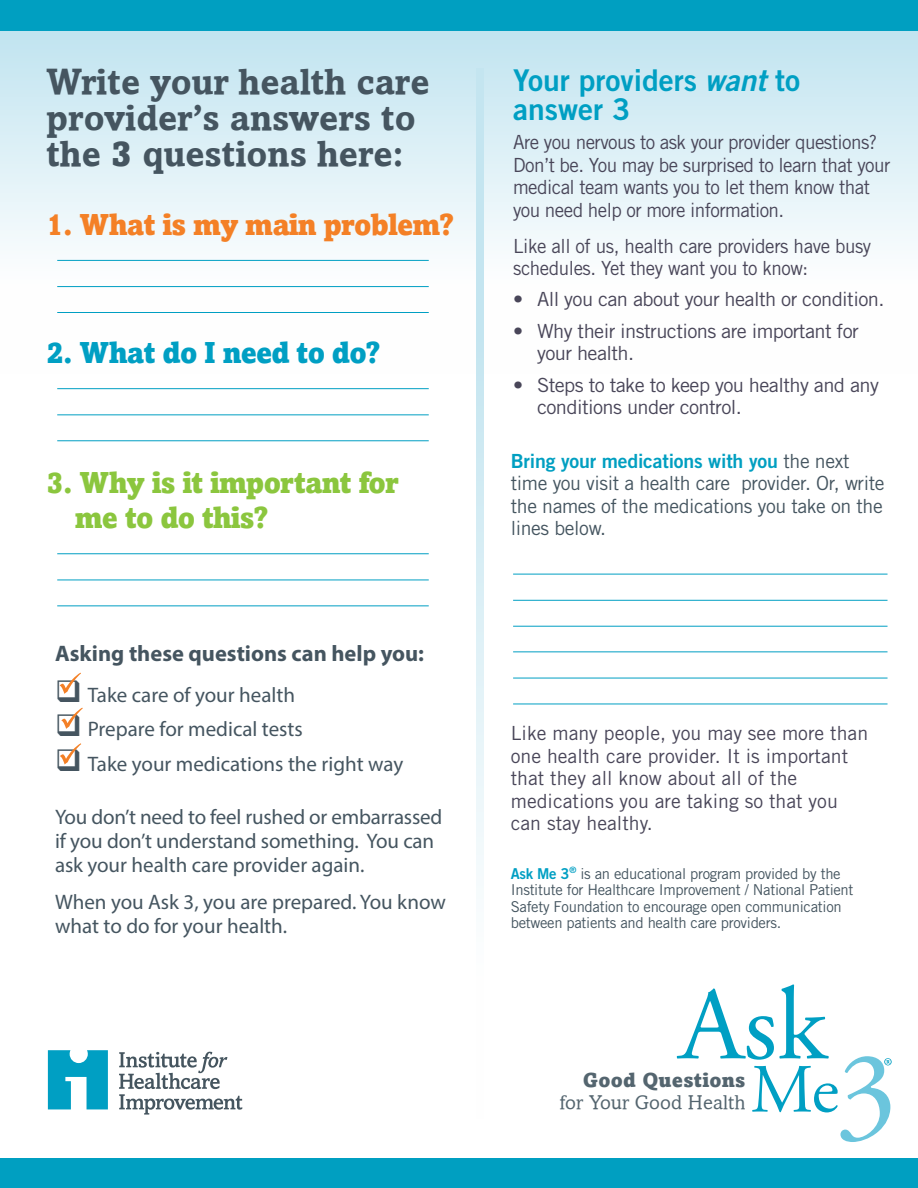
<style>
.page{position:relative;width:918px;height:1188px;background:#fff}
.page>*{position:absolute;margin:0;border:0;box-sizing:border-box;transform-origin:0 0}
.Heading{font:700 36px/36px "Amasis";color:#455560}
.t1{font:900 30px/34.5px "Amasis MT Std";letter-spacing:-.03em;color:#8bc63e;scale:.96 1}
.Heading-2{font:30px/28.5px "Trade Gothic LT Std Bd 2";color:#009fc3}
.t2{font:900 30px "Amasis MT Std";letter-spacing:-.03em;color:#f48026;scale:.96 1}
.t3{font:900 30px "Amasis MT Std";letter-spacing:-.03em;color:#009fc3;scale:.96 1}
.Heading-3{font:700 22.5px "Myriad Pro";color:#455560}
.text{font:21px/24px "Myriad Pro";color:#455560}
.Heading-4{font:21px/24px "Myriad Pro";letter-spacing:-.005em;color:#455560}
.large_text_2{font:20.1px/22.5px "Amasis";letter-spacing:.01em;color:#54656f;text-align:right}
.text-2{font:19.5px/22.5px "Trade Gothic LT Std";letter-spacing:-.03em;color:#494659}
.text-3{font:19.5px/22.5px "Trade Gothic LT Std";color:#494659}
.text-4{font:19.5px/22.5px "Trade Gothic LT Std";letter-spacing:-.02em;color:#455560}
.t4{font:15px/16.5px "Trade Gothic LT Std";letter-spacing:-.02em;color:#455560}
.s1{font-family:"Amasis MT Std";font-weight:900}
.s2{font-family:"Trade Gothic LT Std Bd 2 Obl"}
.s3{font-family:"Trade Gothic LT Std Bd 2";color:#009fc1}
.s4{font-family:"Trade Gothic LT Std Bd 2";color:#009fc3}
</style>
<div class="page">
<svg style="left:60px;top:673px;width:21px;height:21px"></svg>
<svg style="left:61px;top:708px;width:22px;height:21px"></svg>
<svg style="left:60px;top:743px;width:21px;height:22px"></svg>
<div style="left:0;top:0;width:918px;height:374px;background:linear-gradient(to bottom,#b9e1ee,#fff)"></div>
<div style="left:0;top:0;width:918px;height:30px;background:#009fc1"></div>
<div style="left:0;top:1159px;width:918px;height:29px;background:#009fc1"></div>
<svg style="left:476px;top:68px;width:7px;height:808px;background:#d4ebf3"></svg>
<hr style="left:57px;top:260px;width:372px;height:1px;background:#009fc3">
<hr style="left:57px;top:286px;width:372px;height:1px;background:#009fc3">
<hr style="left:57px;top:312px;width:372px;height:1px;background:#009fc3">
<hr style="left:57px;top:553px;width:372px;height:1px;background:#009fc3">
<hr style="left:57px;top:580px;width:372px;height:1px;background:#009fc3">
<hr style="left:57px;top:606px;width:372px;height:1px;background:#009fc3">
<hr style="left:57px;top:388px;width:372px;height:1px;background:#009fc3">
<hr style="left:57px;top:415px;width:372px;height:1px;background:#009fc3">
<hr style="left:57px;top:441px;width:372px;height:1px;background:#009fc3">
<hr style="left:513px;top:574px;width:375px;height:1px;background:#009fc3">
<hr style="left:513px;top:600px;width:375px;height:1px;background:#009fc3">
<hr style="left:513px;top:626px;width:375px;height:1px;background:#009fc3">
<hr style="left:513px;top:652px;width:375px;height:1px;background:#009fc3">
<hr style="left:513px;top:678px;width:375px;height:1px;background:#009fc3">
<hr style="left:513px;top:704px;width:375px;height:1px;background:#009fc3">
<svg style="left:677px;top:984px;width:215px;height:158px"></svg>
<svg style="left:48px;top:1050px;width:60px;height:59px"></svg>
<svg style="left:119px;top:1052px;width:123px;height:63px"></svg>
<p class="Heading" style="left:46px;top:63px;width:385px">Write your health care provider’s answers to the <span class="s1">3</span> questions here:</p>
<p class="t2" style="left:46px;top:206px;width:426px">1. What is my main problem?</p>
<p class="t3" style="left:46px;top:334px;width:350px">2. What do I need to do?</p>
<p class="t1" style="left:75px;top:465px;width:338px;text-indent:-29px">3. Why is it important for me to do this?</p>
<p class="Heading-3" style="left:55px;top:638px;width:370px">Asking these questions can help you:</p>
<p class="text" style="left:55px;top:682px;width:242px">❑ Take care of your health</p>
<p class="text" style="left:55px;top:717px;width:249px">❑ Prepare for medical tests</p>
<p class="text" style="left:55px;top:751px;width:350px">❑ Take your medications the right way</p>
<p class="Heading-4" style="left:55px;top:804px;width:389px">You don’t need to feel rushed or embarrassed if you don’t understand something. You can ask your health care provider again.</p>
<p class="text" style="left:55px;top:890px;width:392px">When you Ask 3, you are prepared. You know what to do for your health.</p>
<p class="Heading-2" style="left:513px;top:66px;width:289px">Your providers <span class="s2">want</span> to answer 3</p>
<p class="text-2" style="left:513px;top:131px;width:379px">Are you nervous to ask your provider questions?<br>Don’t be. You may be surprised to learn that your medical team wants you to let them know that you need help or more information.</p>
<p class="text-2" style="left:513px;top:234px;width:360px">Like all of us, health care providers have busy schedules. Yet they want you to know:</p>
<p class="text-2" style="left:513px;top:288px;width:373px">• All you can about your health or condition.</p>
<p class="text-2" style="left:537px;top:319px;width:323px;text-indent:-24px">• Why their instructions are important for your health.</p>
<p class="text-2" style="left:537px;top:373px;width:343px;text-indent:-24px">• Steps to take to keep you healthy and any conditions under control.</p>
<p class="text-4" style="left:511px;top:449px;width:375px"><span class="s3">Bring your medications with you</span> the next time you visit a health care provider. Or, write the names of the medications you take on the lines below.</p>
<p class="text-3" style="left:511px;top:722px;width:359px">Like many people, you may see more than one health care provider. It is important that they all know about all of the medications you are taking so that you can stay healthy.</p>
<p class="t4" style="left:511px;top:865px;width:344px"><span class="s4">Ask Me 3</span><sup>®</sup> is an educational program provided by the Institute for Healthcare Improvement / National Patient Safety Foundation to encourage open communication between patients and health care providers.</p>
<p class="large_text_2" style="left:560px;top:1069px;width:187px"><span class="s1">Good Questions </span>for Your Good Health</p>
</div>
